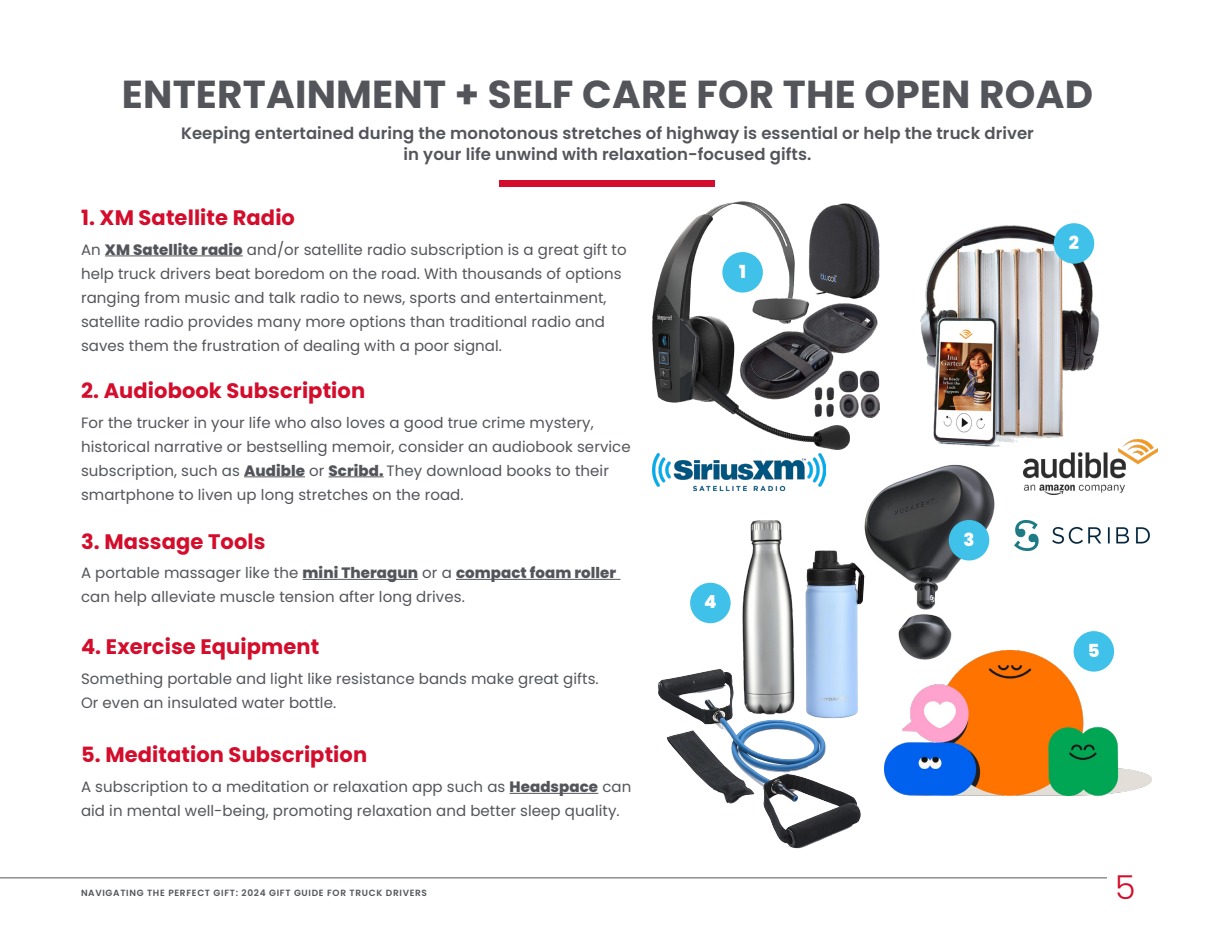
<style>
.page{position:relative;width:1215px;height:945px;background:#fff}
.page>*{position:absolute;margin:0;border:0;box-sizing:border-box;transform-origin:0 0}
.t1{font:700 39px "Poppins";letter-spacing:.005em;color:#54555a}
.t2{font:300 33px "Poppins";color:#d30d2b}
.t3{font:700 21px "Poppins";letter-spacing:.005em;color:#d30d2b}
.t4{font:800 18px "Poppins";color:#fff}
.t5{font:600 16.5px/21px "Poppins";letter-spacing:.005em;color:#54555a;text-align:center}
.t6{font:15px/24px "Poppins";letter-spacing:.005em;color:#54555a}
.t7{font:600 9px "Poppins";letter-spacing:.075em;color:#54555a}
.s1{font-weight:800}
</style>
<div class="page">
<img style="left:658px;top:669px;width:203px;height:180px">
<img style="left:864px;top:464px;width:131px;height:186px">
<div style="left:949px;top:520px;width:40px;height:40px;background:#3fc1e9;border-radius:50%"></div>
<hr style="left:0;top:878px;width:1107px;height:1px;background:#54555a">
<hr style="left:105px;top:256px;width:138px;height:1px;background:#54555a">
<hr style="left:244px;top:476px;width:61px;height:1px;background:#54555a">
<hr style="left:329px;top:476px;width:55px;height:1px;background:#54555a">
<hr style="left:510px;top:793px;width:88px;height:1px;background:#54555a">
<hr style="left:303px;top:579px;width:115px;height:1px;background:#54555a">
<hr style="left:456px;top:579px;width:164px;height:1px;background:#54555a">
<img style="left:653px;top:202px;width:227px;height:247px">
<img style="left:1023px;top:439px;width:135px;height:55px">
<img style="left:1014px;top:520px;width:136px;height:30px">
<img style="left:920px;top:223px;width:190px;height:227px">
<img style="left:652px;top:454px;width:173px;height:37px">
<div style="left:1054px;top:223px;width:40px;height:41px;background:#3fc1e9;border-radius:50%"></div>
<div style="left:722px;top:252px;width:41px;height:41px;background:#3fc1e9;border-radius:50%"></div>
<div style="left:500px;top:180px;width:216px;height:7px;background:#d30d2b"></div>
<img style="left:740px;top:520px;width:56px;height:195px">
<img style="left:802px;top:550px;width:64px;height:169px">
<div style="left:690px;top:583px;width:41px;height:40px;background:#3fc1e9;border-radius:50%"></div>
<img style="left:885px;top:650px;width:266px;height:146px">
<div style="left:1074px;top:631px;width:40px;height:41px;background:#3fc1e9;border-radius:50%"></div>
<p class="t1" style="left:122px;top:72px;width:973px">ENTERTAINMENT + SELF CARE FOR THE OPEN ROAD</p>
<p class="t5" style="left:181px;top:123px;width:854px">Keeping entertained during the monotonous stretches of highway is essential or help the truck driver in your life unwind with relaxation-focused gifts.</p>
<p class="t3" style="left:81px;top:205px;width:216px">1. XM Satellite Radio</p>
<p class="t6" style="left:81px;top:238px;width:547px">An <span class="s1">XM Satellite radio</span> and/or satellite radio subscription is a great gift to help truck drivers beat boredom on the road. With thousands of options ranging from music and talk radio to news, sports and entertainment, satellite radio provides many more options than traditional radio and saves them the frustration of dealing with a poor signal.</p>
<p class="t3" style="left:81px;top:378px;width:286px">2. Audiobook Subscription</p>
<p class="t6" style="left:81px;top:411px;width:551px">For the trucker in your life who also loves a good true crime mystery, historical narrative or bestselling memoir, consider an audiobook service subscription, such as <span class="s1">Audible</span> or <span class="s1">Scribd.</span> They download books to their smartphone to liven up long stretches on the road.</p>
<p class="t3" style="left:81px;top:529px;width:186px">3. Massage Tools</p>
<p class="t6" style="left:81px;top:561px;width:537px">A portable massager like the <span class="s1">mini Theragun</span> or a <span class="s1">compact foam roller </span>can help alleviate muscle tension after long drives.</p>
<p class="t3" style="left:81px;top:634px;width:240px">4. Exercise Equipment</p>
<p class="t6" style="left:81px;top:666px;width:519px">Something portable and light like resistance bands make great gifts.<br>Or even an insulated water bottle.</p>
<p class="t3" style="left:81px;top:743px;width:288px">5. Meditation Subscription</p>
<p class="t6" style="left:81px;top:775px;width:552px">A subscription to a meditation or relaxation app such as <span class="s1">Headspace</span> can aid in mental well-being, promoting relaxation and better sleep quality.</p>
<p class="t4" style="left:739px;top:261px;width:8px">1</p>
<p class="t4" style="left:704px;top:592px;width:14px">4</p>
<p class="t4" style="left:1069px;top:232px;width:12px">2</p>
<p class="t4" style="left:964px;top:529px;width:12px">3</p>
<p class="t4" style="left:1088px;top:640px;width:13px">5</p>
<p class="t7" style="left:81px;top:888px;width:348px">NAVIGATING THE PERFECT GIFT: 2024 GIFT GUIDE FOR TRUCK DRIVERS</p>
<p class="t2" style="left:1115px;top:868px;width:22px">5</p>
</div>
